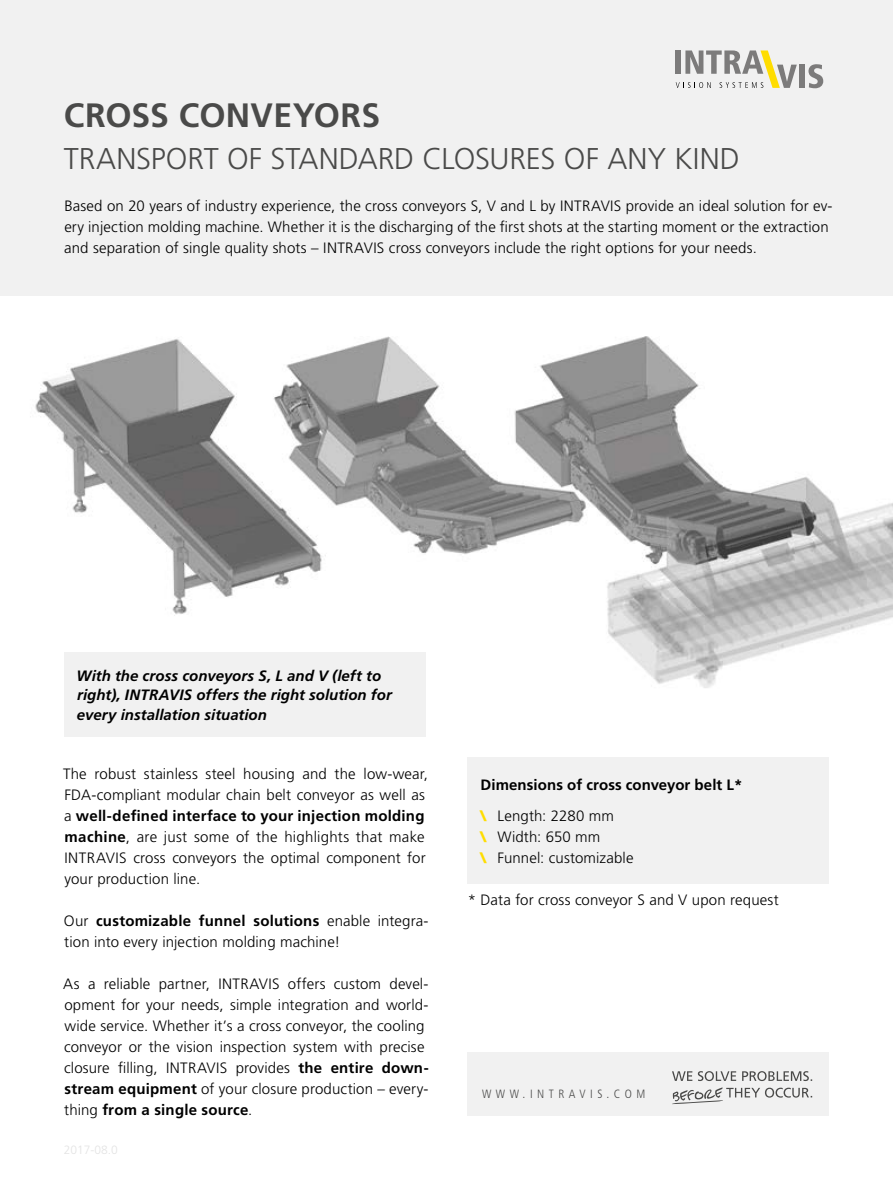
<style>
.page{position:relative;width:893px;height:1187px;background:#fff}
.page>*{position:absolute;margin:0;border:0;box-sizing:border-box;transform-origin:0 0}
.t1{font:700 33.75px "Frutiger LT Std";letter-spacing:.01em;color:#4a4a49}
.t2{font:300 30px "Frutiger LT Std";color:#4a4a49}
.t3{font:300 15px/21px "Frutiger LT Std";letter-spacing:.01em;color:#000}
.t4{font:italic 700 15px/19.5px "Frutiger LT Std";letter-spacing:.005em;color:#000}
.t5{font:700 15px/30.8px "Frutiger LT Std";letter-spacing:.005em;color:#000}
.t6{font:300 condensed 12px "Frutiger LT Std";letter-spacing:.375em;color:#4a4a49}
.s1{font-weight:700}
.s2{font-weight:900;color:#fd0}
.s3{font-weight:300}
</style>
<div class="page">
<img style="left:21px;top:295px;width:872px;height:441px">
<div style="left:0;top:0;width:893px;height:295px;background:#f1f1f1"></div>
<svg style="left:676px;top:50px;width:121px;height:38px"></svg>
<div style="left:799px;top:65px;width:6px;height:23px;background:#7c7b7b"></div>
<svg style="left:808px;top:64px;width:15px;height:24px"></svg>
<div style="left:468px;top:1051px;width:361px;height:64px;background:#f1f1f1"></div>
<svg style="left:672px;top:1071px;width:140px;height:9px"></svg>
<svg style="left:672px;top:1087px;width:140px;height:17px"></svg>
<div style="left:468px;top:757px;width:361px;height:126px;background:#f1f1f1"></div>
<div style="left:64px;top:652px;width:361px;height:84px;background:#f1f1f1"></div>
<h1 class="t1" style="left:64px;top:96px;width:318px">CROSS CONVEYORS</h1>
<h2 class="t2" style="left:64px;top:142px;width:678px">TRANSPORT OF STANDARD CLOSURES OF ANY KIND</h2>
<p class="t3" style="left:64px;top:196px;width:770px">Based on 20 years of industry experience, the cross conveyors S, V and L by INTRAVIS provide an ideal solution for ev&shy;ery injection molding machine. Whether it is the discharging of the first shots at the starting moment or the extraction and separation of single quality shots – INTRAVIS cross conveyors include the right options for your needs.</p>
<p class="t4" style="left:77px;top:666px;width:317px">With the cross conveyors S, L and V (left to right), INTRAVIS offers the right solution for every installation situation</p>
<p class="t3" style="left:63px;top:763px;width:366px">The robust stainless steel housing and the low-wear, FDA-compliant modular chain belt conveyor as well as a <span class="s1">well-defined interface to your injection molding machine</span>, are just some of the highlights that make INTRAVIS cross conveyors the optimal component for your production line.</p>
<p class="t3" style="left:64px;top:910px;width:366px">Our <span class="s1">customizable funnel solutions</span> enable integra&shy;tion into every injection molding machine!</p>
<p class="t3" style="left:63px;top:973px;width:367px">As a reliable partner, INTRAVIS offers custom devel&shy;opment for your needs, simple integration and world&shy;wide service. Whether it’s a cross conveyor, the cooling conveyor or the vision inspection system with precise closure filling, INTRAVIS provides <span class="s1">the entire down&shy;stream equipment</span> of your closure production – every&shy;thing <span class="s1">from a single source</span>.</p>
<p class="t5" style="left:480px;top:769px;width:264px">Dimensions of cross conveyor belt L* <span class="s2">\</span> <span class="s3">Length: 2280 mm</span></p>
<p class="t3" style="left:480px;top:826px;width:155px"><span class="s2">\</span> Width: 650 mm<br><span class="s2">\</span> Funnel: customizable</p>
<p class="t3" style="left:468px;top:889px;width:312px">* Data for cross conveyor S and V upon request</p>
<p class="t6" style="left:482px;top:1086px;width:165px">WWW.INTRAVIS.COM</p>
</div>
